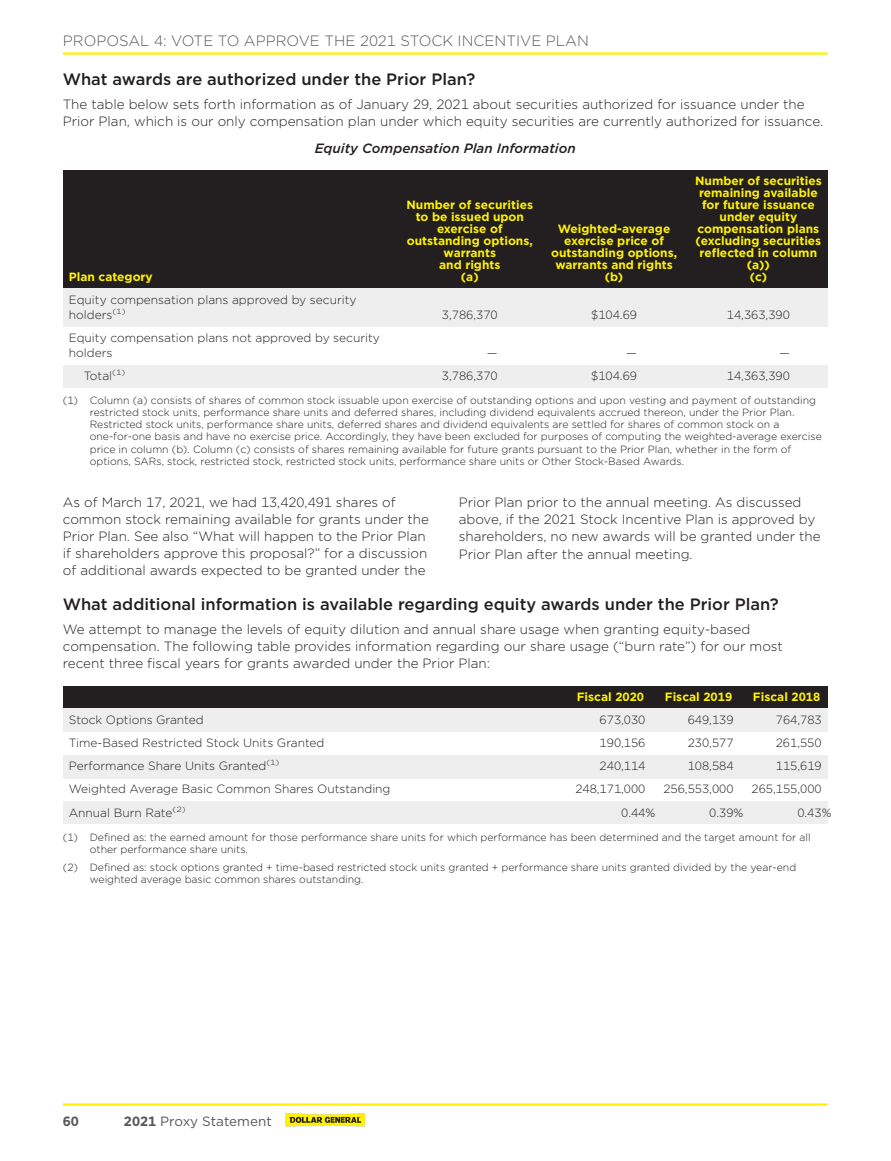
<style>
.page{position:relative;width:891px;height:1161px;background:#fff}
.page>*{position:absolute;margin:0;border:0;box-sizing:border-box;transform-origin:0 0}
.t1{font:500 16.5px "Gotham";color:#231f20}
.t2{font:300 15px "Gotham";color:#57585a}
.t3{font:300 13.5px/17.2px "Gotham";color:#231f20}
.t4{font:italic 500 13.5px "Gotham";color:#231f20}
.t5{font:13.5px "Gotham";color:#57585a}
.t6{font:700 13.5px "Gotham";color:#57585a}
.t7{font:300 12px/15px "Gotham";color:#231f20}
.t8{font:700 12px/12px "Gotham";color:#fff101;text-align:center}
.t9{font:300 10.5px/12.1px "Gotham";color:#231f20}
.s1{font-weight:700}
</style>
<div class="page">
<div style="left:63px;top:170px;width:765px;height:118px;background:#231f20"></div>
<div style="left:63px;top:288px;width:765px;height:39px;background:#eeeeef"></div>
<div style="left:63px;top:365px;width:765px;height:23px;background:#eeeeef"></div>
<div style="left:63px;top:686px;width:765px;height:23px;background:#231f20"></div>
<div style="left:63px;top:709px;width:765px;height:23px;background:#eeeeef"></div>
<div style="left:63px;top:755px;width:765px;height:23px;background:#eeeeef"></div>
<div style="left:63px;top:801px;width:765px;height:23px;background:#eeeeef"></div>
<hr style="left:63px;top:52px;width:765px;height:3px;background:#fff101">
<hr style="left:63px;top:1103px;width:765px;height:3px;background:#fff101">
<svg style="left:285px;top:1113px;width:80px;height:14px"></svg>
<h2 class="t2" style="left:63px;top:36px;width:528px">PROPOSAL 4: VOTE TO APPROVE THE 2021 STOCK INCENTIVE PLAN</h2>
<h1 class="t1" style="left:63px;top:73px;width:414px">What awards are authorized under the Prior Plan?</h1>
<p class="t3" style="left:63px;top:97px;width:762px">The table below sets forth information as of January 29, 2021 about securities authorized for issuance under the<br>Prior Plan, which is our only compensation plan under which equity securities are currently authorized for issuance.</p>
<p class="t4" style="left:315px;top:143px;width:262px">Equity Compensation Plan Information</p>
<p class="t8" style="left:69px;top:271px;width:85px">Plan category</p>
<p class="t7" style="left:69px;top:293px;width:289px">Equity compensation plans approved by security holders<sup>(1)</sup></p>
<p class="t7" style="left:69px;top:331px;width:313px">Equity compensation plans not approved by security holders</p>
<p class="t8" style="left:407px;top:199px;width:128px">Number of securities to be issued upon exercise of outstanding options, warrants<br>and rights<br>(a)</p>
<p class="t8" style="left:551px;top:223px;width:128px">Weighted-average exercise price of outstanding options, warrants and rights (b)</p>
<p class="t8" style="left:695px;top:175px;width:128px">Number of securities remaining available for future issuance under equity compensation plans (excluding securities reflected in column (a))<br>(c)</p>
<p class="t7" style="left:442px;top:308px;width:57px">3,786,370</p>
<p class="t7" style="left:591px;top:308px;width:47px">$104.69</p>
<p class="t7" style="left:727px;top:308px;width:64px">14,363,390</p>
<p class="t7" style="left:487px;top:346px;width:12px">—</p>
<p class="t7" style="left:626px;top:346px;width:12px">—</p>
<p class="t7" style="left:779px;top:346px;width:12px">—</p>
<p class="t7" style="left:84px;top:369px;width:43px">Total<sup>(1)</sup></p>
<p class="t7" style="left:442px;top:369px;width:57px">3,786,370</p>
<p class="t7" style="left:591px;top:369px;width:47px">$104.69</p>
<p class="t7" style="left:727px;top:369px;width:64px">14,363,390</p>
<p class="t9" style="left:90px;top:395px;width:733px;text-indent:-27px">(1) Column (a) consists of shares of common stock issuable upon exercise of outstanding options and upon vesting and payment of outstanding restricted stock units, performance share units and deferred shares, including dividend equivalents accrued thereon, under the Prior Plan.<br>Restricted stock units, performance share units, deferred shares and dividend equivalents are settled for shares of common stock on a one-for-one basis and have no exercise price. Accordingly, they have been excluded for purposes of computing the weighted-average exercise price in column (b). Column (c) consists of shares remaining available for future grants pursuant to the Prior Plan, whether in the form of options, SARs, stock, restricted stock, restricted stock units, performance share units or Other Stock-Based Awards.</p>
<p class="t3" style="left:63px;top:494px;width:368px">As of March 17, 2021, we had 13,420,491 shares of common stock remaining available for grants under the Prior Plan. See also “What will happen to the Prior Plan if shareholders approve this proposal?” for a discussion of additional awards expected to be granted under the</p>
<p class="t3" style="left:459px;top:494px;width:363px">Prior Plan prior to the annual meeting. As discussed above, if the 2021 Stock Incentive Plan is approved by shareholders, no new awards will be granted under the Prior Plan after the annual meeting.</p>
<h1 class="t1" style="left:63px;top:598px;width:717px">What additional information is available regarding equity awards under the Prior Plan?</h1>
<p class="t3" style="left:63px;top:621px;width:722px">We attempt to manage the levels of equity dilution and annual share usage when granting equity-based compensation. The following table provides information regarding our share usage (“burn rate”) for our most recent three fiscal years for grants awarded under the Prior Plan:</p>
<p class="t8" style="left:577px;top:691px;width:69px">Fiscal 2020</p>
<p class="t8" style="left:665px;top:691px;width:69px">Fiscal 2019</p>
<p class="t8" style="left:753px;top:691px;width:69px">Fiscal 2018</p>
<p class="t7" style="left:69px;top:713px;width:136px">Stock Options Granted</p>
<p class="t7" style="left:600px;top:713px;width:47px">673,030</p>
<p class="t7" style="left:688px;top:713px;width:47px">649,139</p>
<p class="t7" style="left:776px;top:713px;width:47px">764,783</p>
<p class="t7" style="left:69px;top:736px;width:257px">Time-Based Restricted Stock Units Granted</p>
<p class="t7" style="left:600px;top:736px;width:47px">190,156</p>
<p class="t7" style="left:688px;top:736px;width:47px">230,577</p>
<p class="t7" style="left:776px;top:736px;width:47px">261,550</p>
<p class="t7" style="left:69px;top:759px;width:212px">Performance Share Units Granted<sup>(1)</sup></p>
<p class="t7" style="left:600px;top:759px;width:47px">240,114</p>
<p class="t7" style="left:688px;top:759px;width:47px">108,584</p>
<p class="t7" style="left:776px;top:759px;width:47px">115,619</p>
<p class="t7" style="left:69px;top:783px;width:323px">Weighted Average Basic Common Shares Outstanding</p>
<p class="t7" style="left:575px;top:783px;width:72px">248,171,000</p>
<p class="t7" style="left:663px;top:783px;width:72px">256,553,000</p>
<p class="t7" style="left:752px;top:783px;width:72px">265,155,000</p>
<p class="t7" style="left:69px;top:806px;width:118px">Annual Burn Rate<sup>(2)</sup></p>
<p class="t7" style="left:621px;top:806px;width:36px">0.44%</p>
<p class="t7" style="left:709px;top:806px;width:36px">0.39%</p>
<p class="t7" style="left:797px;top:806px;width:36px">0.43%</p>
<p class="t9" style="left:90px;top:832px;width:722px;text-indent:-27px">(1) Defined as: the earned amount for those performance share units for which performance has been determined and the target amount for all other performance share units.</p>
<p class="t9" style="left:90px;top:862px;width:708px;text-indent:-27px">(2) Defined as: stock options granted + time-based restricted stock units granted + performance share units granted divided by the year-end weighted average basic common shares outstanding.</p>
<p class="t6" style="left:63px;top:1116px;width:18px">60</p>
<p class="t5" style="left:124px;top:1116px;width:149px"><span class="s1">2021</span> Proxy Statement</p>
</div>
